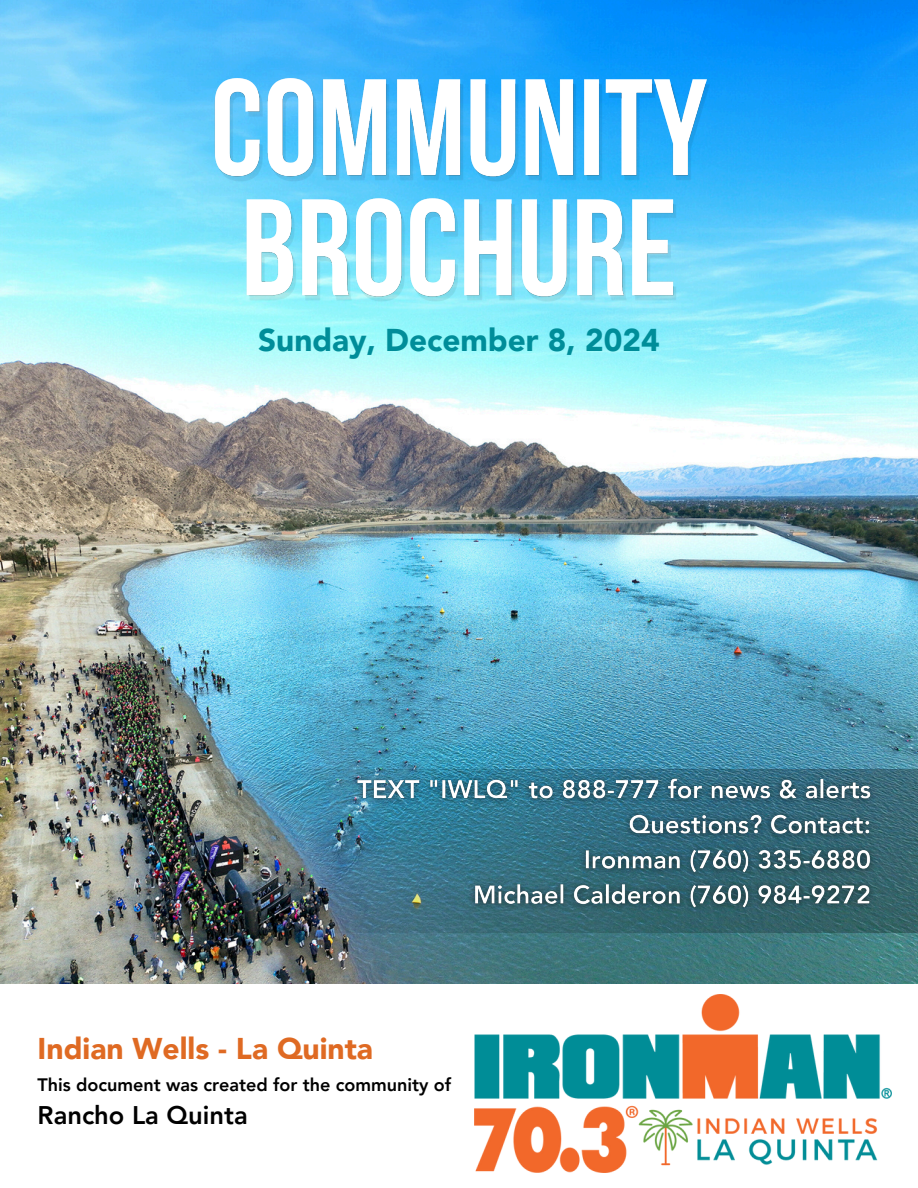
<style>
.page{position:relative;width:918px;height:1188px;background:#fff}
.page>*{position:absolute;margin:0;border:0;box-sizing:border-box;transform-origin:0 0}
.t1{font:900 31.5px "Avenir LT Pro";color:#008d99}
.t2{font:900 30px "Avenir LT Pro";color:#df6a23}
.t3{font:800 25.5px "Avenir LT Pro";color:#000}
.t4{font:800 18px "Avenir LT Pro";color:#000}
</style>
<div class="page">
<img style="left:0;top:0;width:918px;height:984px">
<img style="left:232px;top:770px;width:686px;height:163px">
<img style="left:474px;top:995px;width:418px;height:177px">
<img style="left:210px;top:73px;width:505px;height:257px">
<img style="left:346px;top:766px;width:538px;height:154px">
<p class="t1" style="left:258px;top:327px;width:403px">Sunday, December 8, 2024</p>
<p class="t2" style="left:38px;top:1036px;width:337px">Indian Wells - La Quinta</p>
<p class="t4" style="left:38px;top:1077px;width:415px">This document was created for the community of</p>
<p class="t3" style="left:38px;top:1105px;width:212px">Rancho La Quinta</p>
</div>
